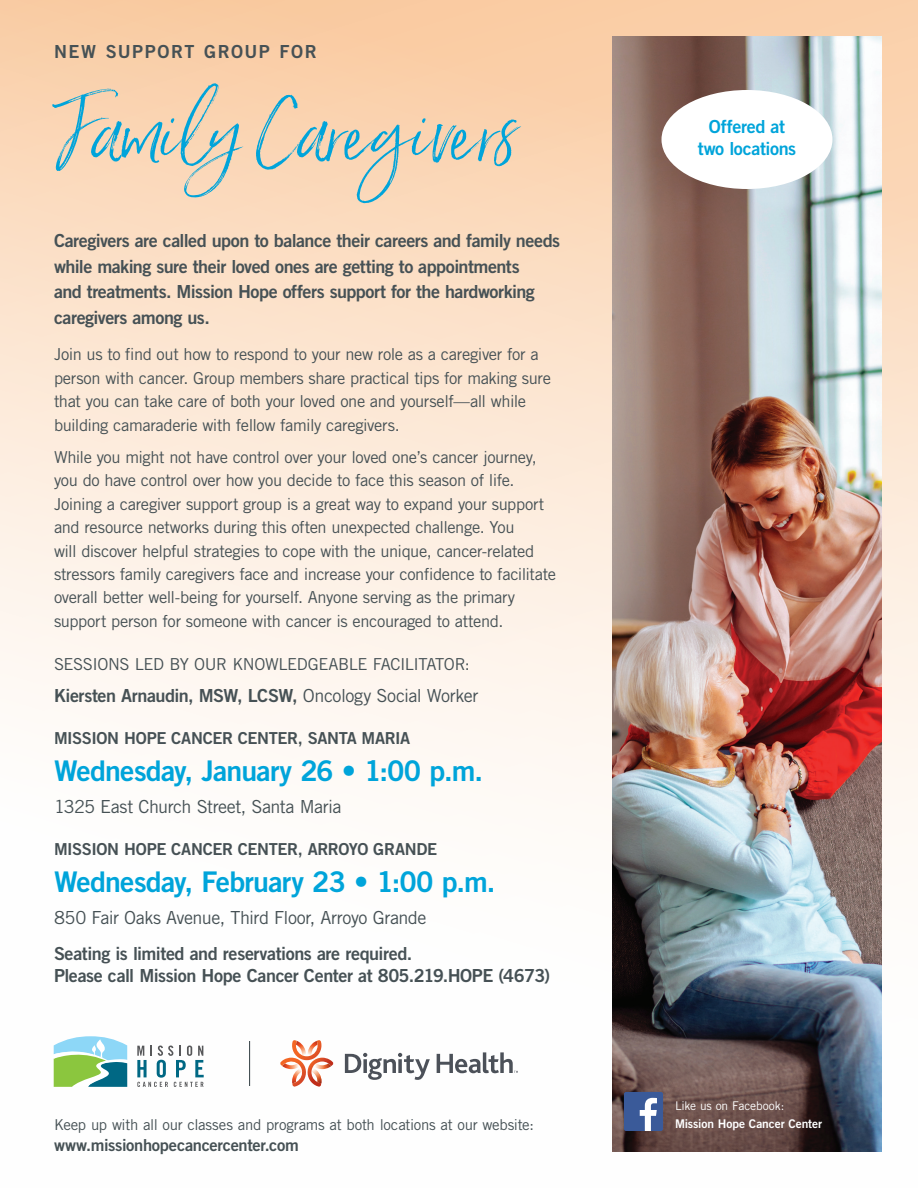
<style>
.page{position:relative;width:918px;height:1188px;background:#fff}
.page>*{position:absolute;margin:0;border:0;box-sizing:border-box;transform-origin:0 0}
.t1{font:italic 81px "Saturday Script";letter-spacing:-.015em;color:#00a4da}
.t2{font:28.5px "Trade Gothic LT Std Bd 2";letter-spacing:-.025em;color:#00a4da}
.t3{font:18px/25.5px "Trade Gothic LT Std Bd 2";letter-spacing:-.025em;color:#465155}
.t4{font:18px "Trade Gothic LT Std";letter-spacing:-.03em;color:#465155}
.t5{font:18px/22.5px "Trade Gothic LT Std Bd 2";letter-spacing:-.02em;color:#00a4da;text-align:center}
.t6{font:18px "Trade Gothic LT Std Bd 2";letter-spacing:.08em;color:#465155}
.t7{font:16.5px/23.4px "Trade Gothic LT Std";letter-spacing:-.025em;color:#465155}
.t8{font:16.5px "Trade Gothic LT Std Bd 2";letter-spacing:-.02em;color:#465155}
.t9{font:15px "Trade Gothic LT Std";letter-spacing:-.02em;color:#465155}
.t10{font:12px "Trade Gothic LT Std Bd 2";letter-spacing:-.005em;color:#fff}
.t11{font:12px "Trade Gothic LT Std";letter-spacing:-.01em;color:#fff}
.s1{font-family:"Trade Gothic LT Std"}
</style>
<div class="page">
<div style="left:0;top:0;width:918px;height:1188px;background:linear-gradient(to bottom,#fad3af,#fff)"></div>
<img style="left:612px;top:36px;width:270px;height:1116px">
<svg style="left:54px;top:1036px;width:73px;height:51px"></svg>
<svg style="left:137px;top:1046px;width:67px;height:41px"></svg>
<hr style="left:249px;top:1041px;width:1px;height:45px;background:#465155">
<svg style="left:345px;top:1053px;width:85px;height:27px"></svg>
<svg style="left:437px;top:1052px;width:81px;height:21px"></svg>
<svg style="left:280px;top:1040px;width:53px;height:47px"></svg>
<img style="left:313px;top:1063px;width:18px;height:6px">
<img style="left:314px;top:1063px;width:17px;height:3px">
<svg style="left:624px;top:1092px;width:39px;height:39px"></svg>
<div style="left:662px;top:90px;width:170px;height:99px;background:#fff;border-radius:50%"></div>
<p class="t6" style="left:54px;top:40px;width:264px">NEW SUPPORT GROUP FOR</p>
<h1 class="t1" style="left:54px;top:82px;width:465px">Family Caregivers</h1>
<p class="t3" style="left:54px;top:228px;width:508px">Caregivers are called upon to balance their careers and family needs while making sure their loved ones are getting to appointments<br>and treatments. Mission Hope offers support for the hardworking caregivers among us.</p>
<p class="t7" style="left:54px;top:343px;width:498px">Join us to find out how to respond to your new role as a caregiver for a person with cancer. Group members share practical tips for making sure that you can take care of both your loved one and yourself—all while building camaraderie with fellow family caregivers.</p>
<p class="t7" style="left:54px;top:445px;width:503px">While you might not have control over your loved one’s cancer journey, you do have control over how you decide to face this season of life.<br>Joining a caregiver support group is a great way to expand your support and resource networks during this often unexpected challenge. You<br>will discover helpful strategies to cope with the unique, cancer-related stressors family caregivers face and increase your confidence to facilitate overall better well-being for yourself. Anyone serving as the primary support person for someone with cancer is encouraged to attend.</p>
<p class="t7" style="left:54px;top:652px;width:417px">SESSIONS LED BY OUR KNOWLEDGEABLE FACILITATOR:</p>
<p class="t3" style="left:54px;top:682px;width:426px">Kiersten Arnaudin, MSW, LCSW, <span class="s1">Oncology Social Worker</span></p>
<p class="t8" style="left:54px;top:728px;width:358px">MISSION HOPE CANCER CENTER, SANTA MARIA</p>
<h2 class="t2" style="left:54px;top:753px;width:431px">Wednesday, January 26 • 1:00 p.m.</h2>
<p class="t4" style="left:54px;top:796px;width:289px">1325 East Church Street, Santa Maria</p>
<p class="t8" style="left:54px;top:839px;width:385px">MISSION HOPE CANCER CENTER, ARROYO GRANDE</p>
<h2 class="t2" style="left:54px;top:864px;width:443px">Wednesday, February 23 • 1:00 p.m.</h2>
<p class="t4" style="left:54px;top:907px;width:374px">850 Fair Oaks Avenue, Third Floor, Arroyo Grande</p>
<p class="t3" style="left:54px;top:942px;width:498px;line-height:22.5px">Seating is limited and reservations are required.<br>Please call Mission Hope Cancer Center at 805.219.HOPE (4673)</p>
<p class="t5" style="left:698px;top:115px;width:100px">Offered at two locations</p>
<p class="t11" style="left:675px;top:1098px;width:111px">Like us on Facebook:</p>
<p class="t9" style="left:54px;top:1115px;width:482px">Keep up with all our classes and programs at both locations at our website:</p>
<p class="t10" style="left:675px;top:1116px;width:149px">Mission Hope Cancer Center</p>
<p class="t8" style="left:54px;top:1135px;width:246px">www.missionhopecancercenter.com</p>
</div>
